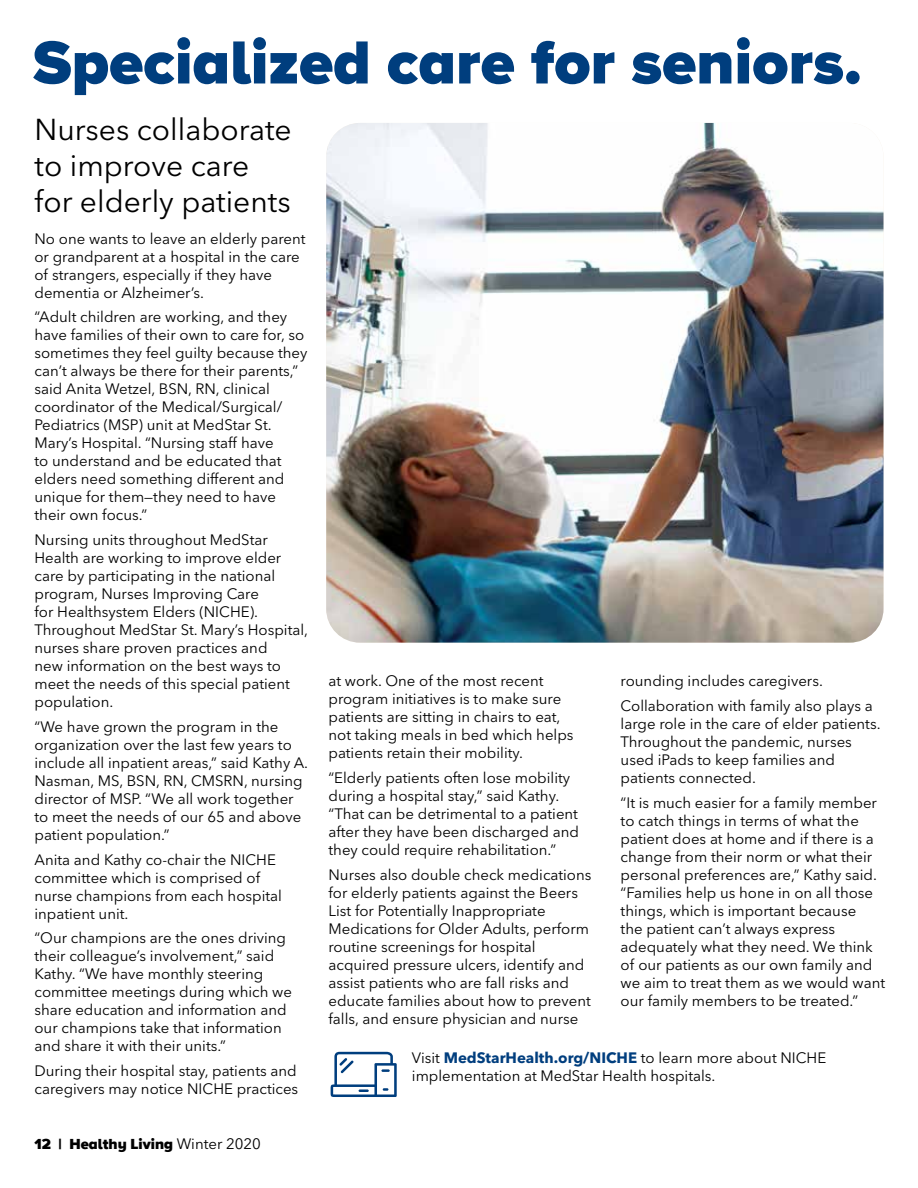
<style>
.page{position:relative;width:918px;height:1188px;background:#fff}
.page>*{position:absolute;margin:0;border:0;box-sizing:border-box;transform-origin:0 0}
.t1{font:900 63px "Proxima Nova A";color:#003e7e}
.t2{font:30px/36px "Avenir Next LT Pro";color:#000}
.t3{font:15px/18px "Avenir Next LT Pro";color:#000}
.t4{font:900 15px "Proxima Nova A";color:#000}
.s1{font-weight:700;color:#003e7e}
.s2{font-family:"Avenir Next LT Pro";font-weight:400}
</style>
<div class="page">
<img style="left:326px;top:123px;width:558px;height:520px">
<svg style="left:331px;top:1052px;width:66px;height:45px"></svg>
<h1 class="t1" style="left:33px;top:16px;width:830px">Specialized care for seniors.</h1>
<h2 class="t2" style="left:34px;top:112px;width:259px">Nurses collaborate to improve care for elderly patients</h2>
<p class="t3" style="left:34px;top:229px;width:273px">No one wants to leave an elderly parent or grandparent at a hospital in the care of strangers, especially if they have dementia or Alzheimer’s.</p>
<p class="t3" style="left:34px;top:308px;width:274px">“Adult children are working, and they have families of their own to care for, so sometimes they feel guilty because they can’t always be there for their parents,” said Anita Wetzel, BSN, RN, clinical coordinator of the Medical/Surgical/ Pediatrics (MSP) unit at MedStar St.<br>Mary’s Hospital. “Nursing staff have<br>to understand and be educated that elders need something different and unique for them—they need to have their own focus.”</p>
<p class="t3" style="left:34px;top:531px;width:275px">Nursing units throughout MedStar Health are working to improve elder care by participating in the national program, Nurses Improving Care<br>for Healthsystem Elders (NICHE).<br>Throughout MedStar St. Mary’s Hospital, nurses share proven practices and<br>new information on the best ways to meet the needs of this special patient population.</p>
<p class="t3" style="left:34px;top:718px;width:275px">“We have grown the program in the organization over the last few years to include all inpatient areas,” said Kathy A.<br>Nasman, MS, BSN, RN, CMSRN, nursing director of MSP. “We all work together to meet the needs of our 65 and above patient population.”</p>
<p class="t3" style="left:34px;top:850px;width:249px">Anita and Kathy co-chair the NICHE committee which is comprised of nurse champions from each hospital inpatient unit.</p>
<p class="t3" style="left:34px;top:929px;width:259px">“Our champions are the ones driving their colleague’s involvement,” said Kathy. “We have monthly steering committee meetings during which we share education and information and our champions take that information and share it with their units.”</p>
<p class="t3" style="left:34px;top:1062px;width:265px">During their hospital stay, patients and caregivers may notice NICHE practices</p>
<p class="t3" style="left:328px;top:672px;width:247px">at work. One of the most recent program initiatives is to make sure patients are sitting in chairs to eat, not taking meals in bed which helps patients retain their mobility.</p>
<p class="t3" style="left:328px;top:769px;width:252px">“Elderly patients often lose mobility during a hospital stay,” said Kathy. “That can be detrimental to a patient after they have been discharged and they could require rehabilitation.”</p>
<p class="t3" style="left:328px;top:866px;width:264px">Nurses also double check medications for elderly patients against the Beers List for Potentially Inappropriate Medications for Older Adults, perform routine screenings for hospital acquired pressure ulcers, identify and assist patients who are fall risks and educate families about how to prevent falls, and ensure physician and nurse</p>
<p class="t3" style="left:621px;top:669px;width:254px;line-height:24.8px">rounding includes caregivers.<br>Collaboration with family also plays a</p>
<p class="t3" style="left:621px;top:715px;width:261px">large role in the care of elder patients.<br>Throughout the pandemic, nurses used iPads to keep families and patients connected.</p>
<p class="t3" style="left:621px;top:794px;width:266px">“It is much easier for a family member to catch things in terms of what the patient does at home and if there is a change from their norm or what their personal preferences are,” Kathy said. “Families help us hone in on all those things, which is important because<br>the patient can’t always express adequately what they need. We think of our patients as our own family and we aim to treat them as we would want our family members to be treated.”</p>
<p class="t3" style="left:412px;top:1049px;width:416px">Visit <span class="s1">MedStarHealth.org/NICHE</span> to learn more about NICHE implementation at MedStar Health hospitals.</p>
<p class="t4" style="left:34px;top:1133px;width:228px">12 | Healthy Living <span class="s2">Winter 2020</span></p>
</div>
